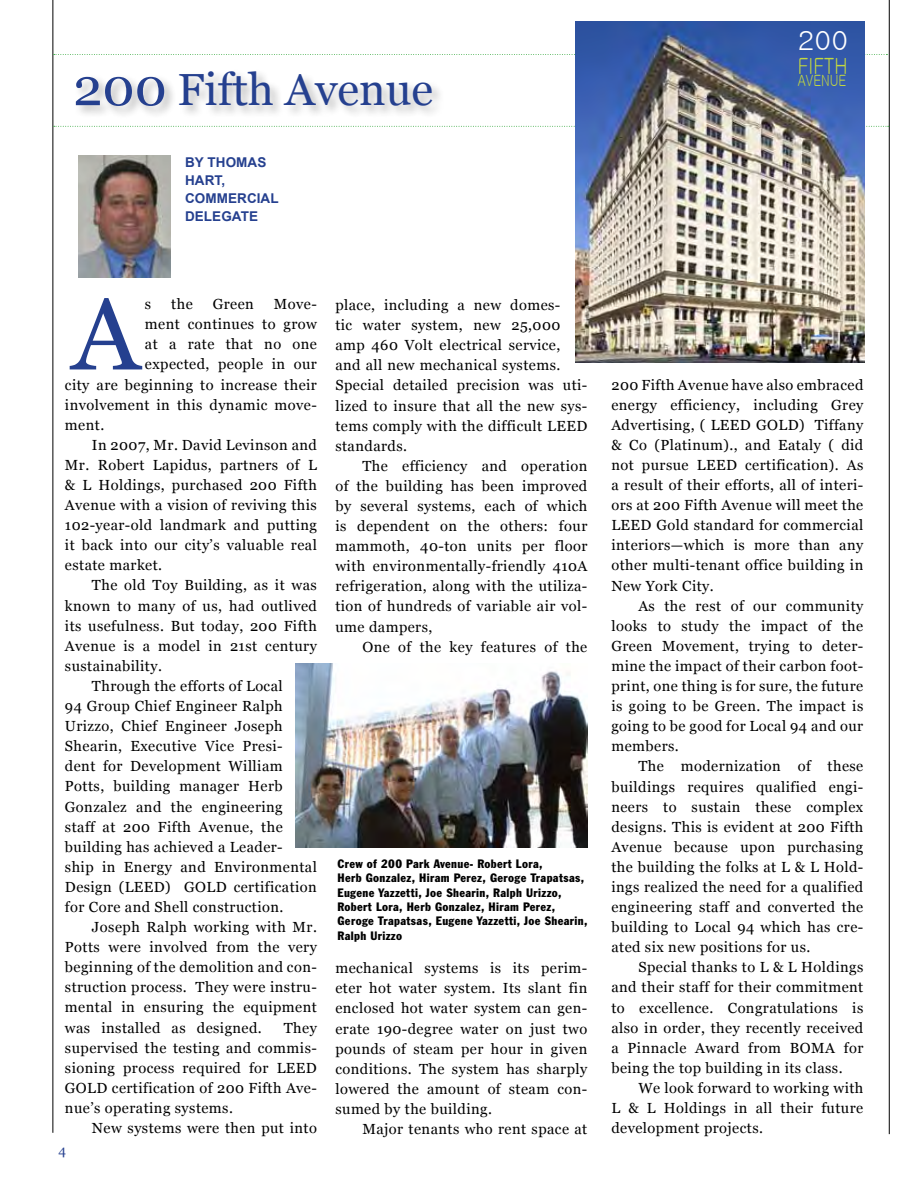
<style>
.page{position:relative;width:918px;height:1188px;background:#fff}
.page>*{position:absolute;margin:0;border:0;box-sizing:border-box;transform-origin:0 0}
.t1{font:101.7px "Georgia";color:#25408f}
.t2{font:45px "Georgia";color:#25408f}
.t3{font:26.55px "Gulim";color:#fff;scale:1.1 1}
.t4{font:22.35px "Gulim";color:#c4d93f;scale:.8 1}
.t5{font:15.6px "Gulim";letter-spacing:.005em;color:#c4d93f;scale:.8 1}
.t6{font:14.7px/20.1px "Georgia";letter-spacing:.03em;color:#000;text-align:justify}
.t7{font:700 13.5px/18px "Arial";letter-spacing:.005em;color:#25408f}
.t8{font:13.5px "Georgia";color:#25408f}
.t9{font:condensed 12px/14.4px "Franklin Gothic BT";letter-spacing:.03em;color:#000}
.s1{font-size:52.5px}
</style>
<div class="page">
<img style="left:78px;top:156px;width:93px;height:122px">
<hr style="left:889px;top:0;width:1px;height:1134px;background:#000">
<hr style="left:52px;top:0;width:1px;height:1133px;background:#000">
<div style="left:73px;top:69px;width:371px;height:50px;background:#000;opacity:.28"></div>
<svg style="left:54px;top:126px;width:835px;height:1px"></svg>
<svg style="left:54px;top:54px;width:833px;height:1px"></svg>
<img style="left:576px;top:21px;width:289px;height:342px">
<img style="left:296px;top:663px;width:291px;height:185px">
<h2 class="t2" style="left:73px;top:62px;width:362px"><span class="s1">200</span> Fifth Avenue</h2>
<p class="t7" style="left:185px;top:154px;width:27px">BY THO</p>
<p class="t7" style="left:236px;top:154px;width:18px">MAS</p>
<p class="t7" style="left:185px;top:172px;width:42px">HART,<br>COMM</p>
<p class="t7" style="left:185px;top:190px;width:95px;text-indent:43px">ERC IAL<br>DELEGATE</p>
<h3 class="t3" style="left:798px;top:27px;width:47px">200</h3>
<h3 class="t4" style="left:798px;top:54px;width:64px">FIFTH</h3>
<p class="t5" style="left:798px;top:73px;width:62px">AVENUE</p>
<h1 class="t1" style="left:72px;top:273px;width:70px">A</h1>
<p class="t6" style="left:145px;top:294px;width:8px">s</p>
<p class="t6" style="left:171px;top:294px;width:23px">the</p>
<p class="t6" style="left:213px;top:294px;width:43px">Green</p>
<p class="t6" style="left:274px;top:294px;width:44px">Move-</p>
<p class="t6" style="left:145px;top:314px;width:173px">ment continues to grow</p>
<p class="t6" style="left:145px;top:335px;width:173px">at a rate that no one</p>
<p class="t6" style="left:145px;top:355px;width:173px">expected, people in our</p>
<p class="t6" style="left:65px;top:375px;width:253px">city are beginning to increase their</p>
<p class="t6" style="left:65px;top:395px;width:254px">involvement in this dynamic move-</p>
<p class="t6" style="left:65px;top:415px;width:41px">ment.</p>
<p class="t6" style="left:92px;top:435px;width:227px">In 2007, Mr. David Levinson and</p>
<p class="t6" style="left:65px;top:455px;width:253px">Mr. Robert Lapidus, partners of L</p>
<p class="t6" style="left:65px;top:475px;width:253px">&amp; L Holdings, purchased 200 Fifth</p>
<p class="t6" style="left:65px;top:495px;width:254px">Avenue with a vision of reviving this</p>
<p class="t6" style="left:65px;top:515px;width:254px">102-year-old landmark and putting</p>
<p class="t6" style="left:65px;top:536px;width:253px">it back into our city’s valuable real</p>
<p class="t6" style="left:65px;top:556px;width:99px">estate market.</p>
<p class="t6" style="left:92px;top:576px;width:226px">The old Toy Building, as it was</p>
<p class="t6" style="left:65px;top:596px;width:254px">known to many of us, had outlived</p>
<p class="t6" style="left:65px;top:616px;width:253px">its usefulness. But today, 200 Fifth</p>
<p class="t6" style="left:65px;top:636px;width:253px">Avenue is a model in 21st century</p>
<p class="t6" style="left:65px;top:656px;width:99px">sustainability.</p>
<p class="t6" style="left:92px;top:676px;width:192px">Through the efforts of Local</p>
<p class="t6" style="left:65px;top:696px;width:219px">94 Group Chief Engineer Ralph</p>
<p class="t6" style="left:65px;top:716px;width:219px">Urizzo, Chief Engineer Joseph</p>
<p class="t6" style="left:65px;top:736px;width:219px">Shearin, Executive Vice Presi-</p>
<p class="t6" style="left:65px;top:757px;width:219px">dent for Development William</p>
<p class="t6" style="left:65px;top:777px;width:219px">Potts, building manager Herb</p>
<p class="t6" style="left:65px;top:797px;width:219px">Gonzalez and the engineering</p>
<p class="t6" style="left:65px;top:817px;width:219px">staff at 200 Fifth Avenue, the</p>
<p class="t6" style="left:65px;top:837px;width:219px">building has achieved a Leader-</p>
<p class="t6" style="left:65px;top:857px;width:254px">ship in Energy and Environmental</p>
<p class="t6" style="left:65px;top:877px;width:253px">Design (LEED) GOLD certification</p>
<p class="t6" style="left:65px;top:897px;width:220px">for Core and Shell construction.</p>
<p class="t6" style="left:92px;top:917px;width:227px">Joseph Ralph working with Mr.</p>
<p class="t6" style="left:65px;top:937px;width:254px">Potts were involved from the very</p>
<p class="t6" style="left:65px;top:957px;width:254px">beginning of the demolition and con-</p>
<p class="t6" style="left:65px;top:978px;width:254px">struction process. They were instru-</p>
<p class="t6" style="left:65px;top:998px;width:253px">mental in ensuring the equipment</p>
<p class="t6" style="left:65px;top:1018px;width:198px">was installed as designed.</p>
<p class="t6" style="left:65px;top:1018px;width:254px;text-indent:219px">They supervised the testing and commis&shy;sioning process required for LEED GOLD certification of 200 Fifth Ave&shy;nue’s operating systems.</p>
<p class="t6" style="left:92px;top:1118px;width:226px">New systems were then put into</p>
<p class="t8" style="left:59px;top:1142px;width:9px">4</p>
<p class="t6" style="left:335px;top:295px;width:253px;text-align:left">place, including a new domes-<br>tic water system, new 25,000 amp 460 Volt electrical service, and all new mechanical systems.<br>Special detailed precision was uti&shy;lized to insure that all the new sys&shy;tems comply with the difficult LEED standards.</p>
<p class="t6" style="left:335px;top:456px;width:253px;text-indent:27px">The efficiency and operation of the building has been improved by several systems, each of which is dependent on the others: four mammoth, 40-ton units per floor with environmentally-friendly 410A refrigeration, along with the utiliza&shy;tion of hundreds of variable air vol&shy;ume dampers,</p>
<p class="t6" style="left:362px;top:637px;width:226px">One of the key features of the</p>
<p class="t9" style="left:338px;top:856px;width:252px">Crew of 200 Park Avenue- Robert Lora,<br>Herb Gonzalez, Hiram Perez, Geroge Trapatsas, Eugene Yazzetti, Joe Shearin, Ralph Urizzo, Robert Lora, Herb Gonzalez, Hiram Perez, Geroge Trapatsas, Eugene Yazzetti, Joe Shearin, Ralph Urizzo</p>
<p class="t6" style="left:335px;top:958px;width:253px">mechanical systems is its perim&shy;eter hot water system. Its slant fin enclosed hot water system can gen&shy;erate 190-degree water on just two pounds of steam per hour in given conditions. The system has sharply lowered the amount of steam con&shy;sumed by the building.</p>
<p class="t6" style="left:362px;top:1119px;width:226px">Major tenants who rent space at</p>
<p class="t6" style="left:611px;top:375px;width:254px">200 Fifth Avenue have also embraced energy efficiency, including Grey Advertising, ( LEED GOLD) Tiffany &amp; Co (Platinum)., and Eataly ( did not pursue LEED certification). As a result of their efforts, all of interi&shy;ors at 200 Fifth Avenue will meet the LEED Gold standard for commercial interiors—which is more than any other multi-tenant office building in New York City.</p>
<p class="t6" style="left:611px;top:596px;width:254px;text-indent:27px">As the rest of our community looks to study the impact of the Green Movement, trying to deter&shy;mine the impact of their carbon foot&shy;print, one thing is for sure, the future is going to be Green. The impact is going to be good for Local 94 and our members.</p>
<p class="t6" style="left:611px;top:757px;width:254px;text-indent:27px">The modernization of these buildings requires qualified engi&shy;neers to sustain these complex designs. This is evident at 200 Fifth Avenue because upon purchasing the building the folks at L &amp; L Hold&shy;ings realized the need for a qualified engineering staff and converted the building to Local 94 which has cre&shy;ated six new positions for us.</p>
<p class="t6" style="left:611px;top:958px;width:254px;text-indent:27px">Special thanks to L &amp; L Holdings and their staff for their commitment to excellence. Congratulations is also in order, they recently received a Pinnacle Award from BOMA for being the top building in its class.</p>
<p class="t6" style="left:611px;top:1078px;width:253px;text-indent:27px">We look forward to working with L &amp; L Holdings in all their future development projects.</p>
</div>
